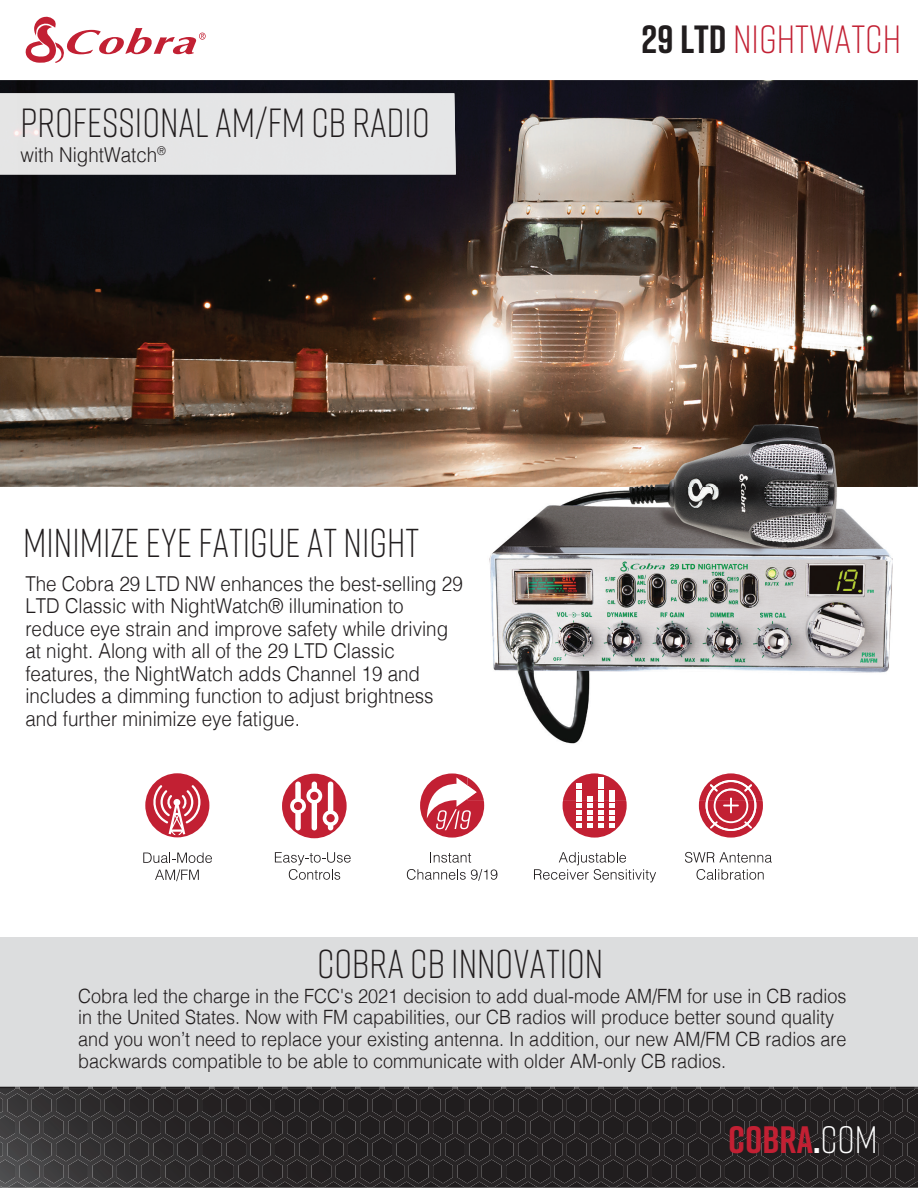
<style>
.page{position:relative;width:918px;height:1188px;background:#fff}
.page>*{position:absolute;margin:0;border:0;box-sizing:border-box;transform-origin:0 0}
.t1{font:300 40.65px "Rift";color:#211d1e}
.t2{font:300 40.35px "Rift";color:#211d1e}
.t3{font:300 39.3px "Rift";color:#c22033}
.t4{font:700 38.1px "Rift";color:#c22033}
.t5{font:300 20.55px/22.5px "Helvetica";color:#211d1e;scale:.92 1}
.t6{font:300 19.65px/21.6px "Helvetica";color:#211d1e;scale:.92 1}
.s1{font-weight:700;color:#211d1e}
.s2{color:#fff}
.s3{font-weight:300;color:#fff}
</style>
<div class="page">
<div style="left:0;top:937px;width:918px;height:150px;background:#dcddde"></div>
<img style="left:0;top:80px;width:918px;height:407px">
<div style="left:0;top:93px;width:456px;height:82px;background:#e5e5e6"></div>
<svg style="left:25px;top:16px;width:181px;height:47px"></svg>
<img style="left:0;top:1089px;width:917px;height:99px">
<svg style="left:430px;top:852px;width:41px;height:11px"></svg>
<svg style="left:407px;top:869px;width:90px;height:12px"></svg>
<div style="left:420px;top:773px;width:64px;height:65px;background:#c22033;border-radius:50%"></div>
<svg style="left:427px;top:777px;width:50px;height:53px"></svg>
<svg style="left:534px;top:852px;width:122px;height:30px"></svg>
<div style="left:563px;top:773px;width:64px;height:65px;background:#c22033;border-radius:50%"></div>
<svg style="left:685px;top:852px;width:87px;height:11px"></svg>
<svg style="left:697px;top:869px;width:67px;height:11px"></svg>
<svg style="left:699px;top:773px;width:64px;height:65px"></svg>
<svg style="left:275px;top:852px;width:76px;height:28px"></svg>
<div style="left:282px;top:774px;width:65px;height:64px;background:#c22033;border-radius:50%"></div>
<svg style="left:290px;top:782px;width:49px;height:48px"></svg>
<svg style="left:143px;top:853px;width:69px;height:10px"></svg>
<svg style="left:155px;top:869px;width:44px;height:12px"></svg>
<div style="left:145px;top:773px;width:64px;height:64px;background:#c22033;border-radius:50%"></div>
<svg style="left:151px;top:785px;width:50px;height:50px"></svg>
<img style="left:467px;top:361px;width:440px;height:439px">
<img style="left:467px;top:777px;width:17px;height:23px">
<img style="left:467px;top:785px;width:10px;height:14px">
<img style="left:563px;top:773px;width:63px;height:27px">
<svg style="left:576px;top:784px;width:5px;height:44px"></svg>
<svg style="left:598px;top:777px;width:5px;height:51px"></svg>
<svg style="left:587px;top:797px;width:5px;height:31px"></svg>
<svg style="left:609px;top:790px;width:5px;height:38px"></svg>
<img style="left:699px;top:773px;width:64px;height:27px">
<svg style="left:706px;top:800px;width:50px;height:31px"></svg>
<img style="left:706px;top:780px;width:50px;height:20px">
<h1 class="t1" style="left:21px;top:94px;width:411px">PROFESSIONAL AM/FM CB RADIO</h1>
<p class="t5" style="left:21px;top:142px;width:160px">with NightWatch<sup>®</sup></p>
<h2 class="t2" style="left:23px;top:515px;width:397px">MINIMIZE EYE FATIGUE AT NIGHT</h2>
<p class="t5" style="left:25px;top:571px;width:477px">The Cobra 29 LTD NW enhances the best-selling 29<br>LTD Classic with NightWatch® illumination to reduce eye strain and improve safety while driving at night. Along with all of the 29 LTD Classic features, the NightWatch adds Channel 19 and includes a dimming function to adjust brightness and further minimize eye fatigue.</p>
<h3 class="t3" style="left:641px;top:12px;width:261px"><span class="s1">29 LTD</span> NIGHTWATCH</h3>
<h2 class="t2" style="left:317px;top:936px;width:288px">COBRA CB INNOVATION</h2>
<p class="t6" style="left:78px;top:984px;width:837px">Cobra led the charge in the FCC's 2021 decision to add dual-mode AM/FM for use in CB radios in the United States. Now with FM capabilities, our CB radios will produce better sound quality and you won’t need to replace your existing antenna. In addition, our new AM/FM CB radios are backwards compatible to be able to communicate with older AM-only CB radios.</p>
<h3 class="t4" style="left:728px;top:1112px;width:151px">COBRA<span class="s2">.</span><span class="s3">COM</span></h3>
</div>
